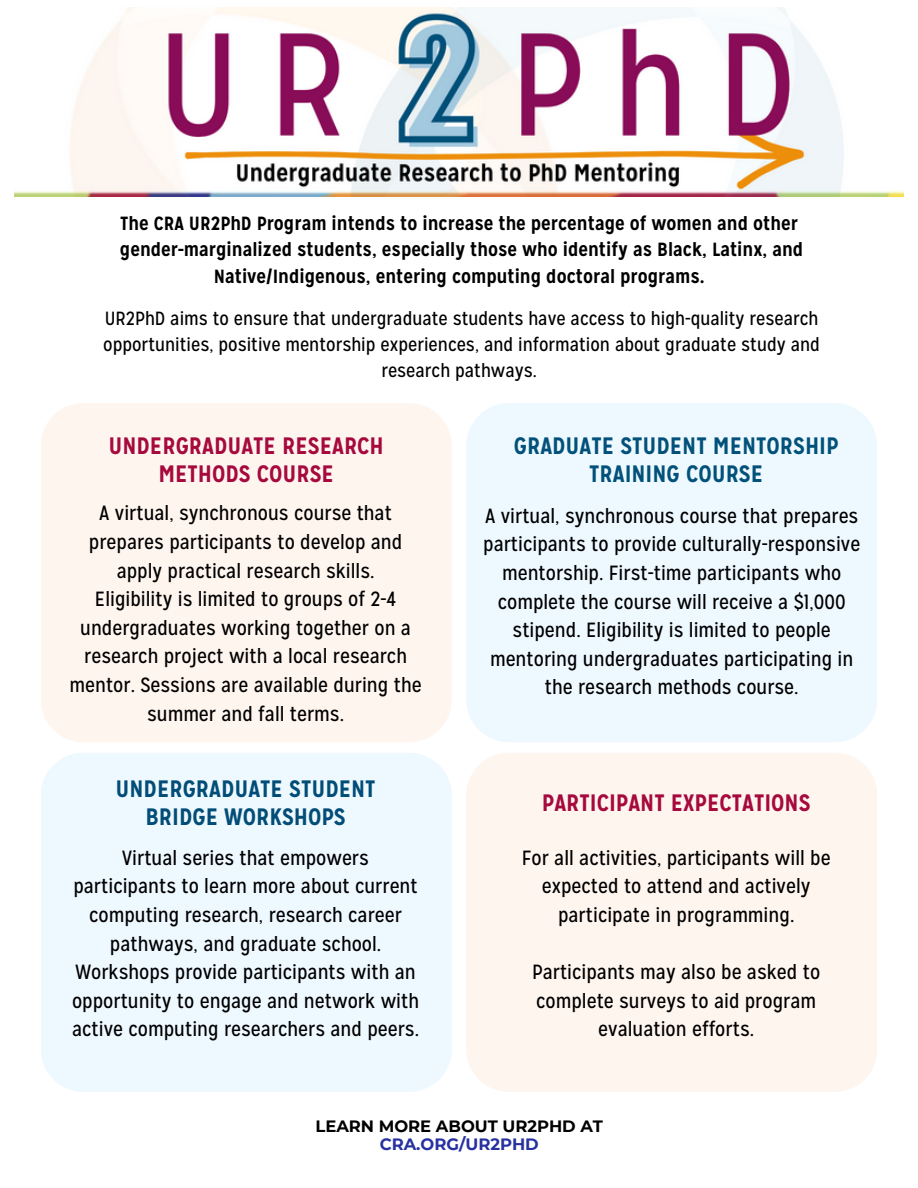
<style>
.page{position:relative;width:918px;height:1188px;background:#fff}
.page>*{position:absolute;margin:0;border:0;box-sizing:border-box;transform-origin:0 0}
.t1{font:700 23.7px/27.5px "Mission Gothic";color:#a6093d;text-align:center}
.t2{font:700 23.7px/27.5px "Mission Gothic";color:#02517a;text-align:center}
.t3{font:700 23.7px/27.5px "Mission Gothic";color:#024d77;text-align:center}
.t4{font:20.55px/28.7px "Mission Gothic";color:#000;text-align:center}
.t5{font:700 19.05px/26.4px "Mission Gothic";color:#000;text-align:center}
.t6{font:19.05px/26.4px "Mission Gothic";color:#000;text-align:center}
.t7{font:700 16.35px "Montserrat";color:#000}
.t8{font:700 16.35px "Montserrat";color:#2731a1}
</style>
<div class="page">
<img style="left:15px;top:7px;width:888px;height:189px">
<div style="left:41px;top:403px;width:410px;height:339px;background:#fef5ef;border-radius:43px"></div>
<div style="left:466px;top:403px;width:411px;height:339px;background:#eef9ff;border-radius:43px"></div>
<div style="left:466px;top:753px;width:411px;height:339px;background:#fef5ef;border-radius:43px"></div>
<div style="left:41px;top:753px;width:410px;height:339px;background:#eef9ff;border-radius:43px"></div>
<p class="t5" style="left:120px;top:210px;width:685px">The CRA UR2PhD Program intends to increase the percentage of women and other gender-marginalized students, especially those who identify as Black, Latinx, and<br>Native/Indigenous, entering computing doctoral programs.</p>
<p class="t6" style="left:103px;top:305px;width:718px">UR2PhD aims to ensure that undergraduate students have access to high-quality research opportunities, positive mentorship experiences, and information about graduate study and research pathways.</p>
<p class="t1" style="left:109px;top:432px;width:277px">UNDERGRADUATE RESEARCH<br>METHODS COURSE</p>
<p class="t2" style="left:514px;top:432px;width:326px">GRADUATE STUDENT MENTORSHIP<br>TRAINING COURSE</p>
<p class="t4" style="left:70px;top:499px;width:354px">A virtual, synchronous course that prepares participants to develop and apply practical research skills.<br>Eligibility is limited to groups of 2-4 undergraduates working together on a research project with a local research mentor. Sessions are available during the summer and fall terms.</p>
<p class="t3" style="left:116px;top:775px;width:262px">UNDERGRADUATE STUDENT<br>BRIDGE WORKSHOPS</p>
<p class="t4" style="left:483px;top:501px;width:379px">A virtual, synchronous course that prepares participants to provide culturally-responsive mentorship. First-time participants who complete the course will receive a $1,000 stipend. Eligibility is limited to people mentoring undergraduates participating in the research methods course.</p>
<p class="t1" style="left:542px;top:789px;width:270px">PARTICIPANT EXPECTATIONS</p>
<p class="t4" style="left:72px;top:843px;width:349px">Virtual series that empowers participants to learn more about current computing research, research career pathways, and graduate school.<br>Workshops provide participants with an opportunity to engage and network with active computing researchers and peers.</p>
<p class="t4" style="left:522px;top:843px;width:310px">For all activities, participants will be expected to attend and actively participate in programming.</p>
<p class="t4" style="left:532px;top:958px;width:290px">Participants may also be asked to complete surveys to aid program evaluation efforts.</p>
<p class="t7" style="left:316px;top:1116px;width:289px">LEARN MORE ABOUT UR2PHD AT</p>
<p class="t8" style="left:380px;top:1134px;width:161px">CRA.ORG/UR2PHD</p>
</div>
